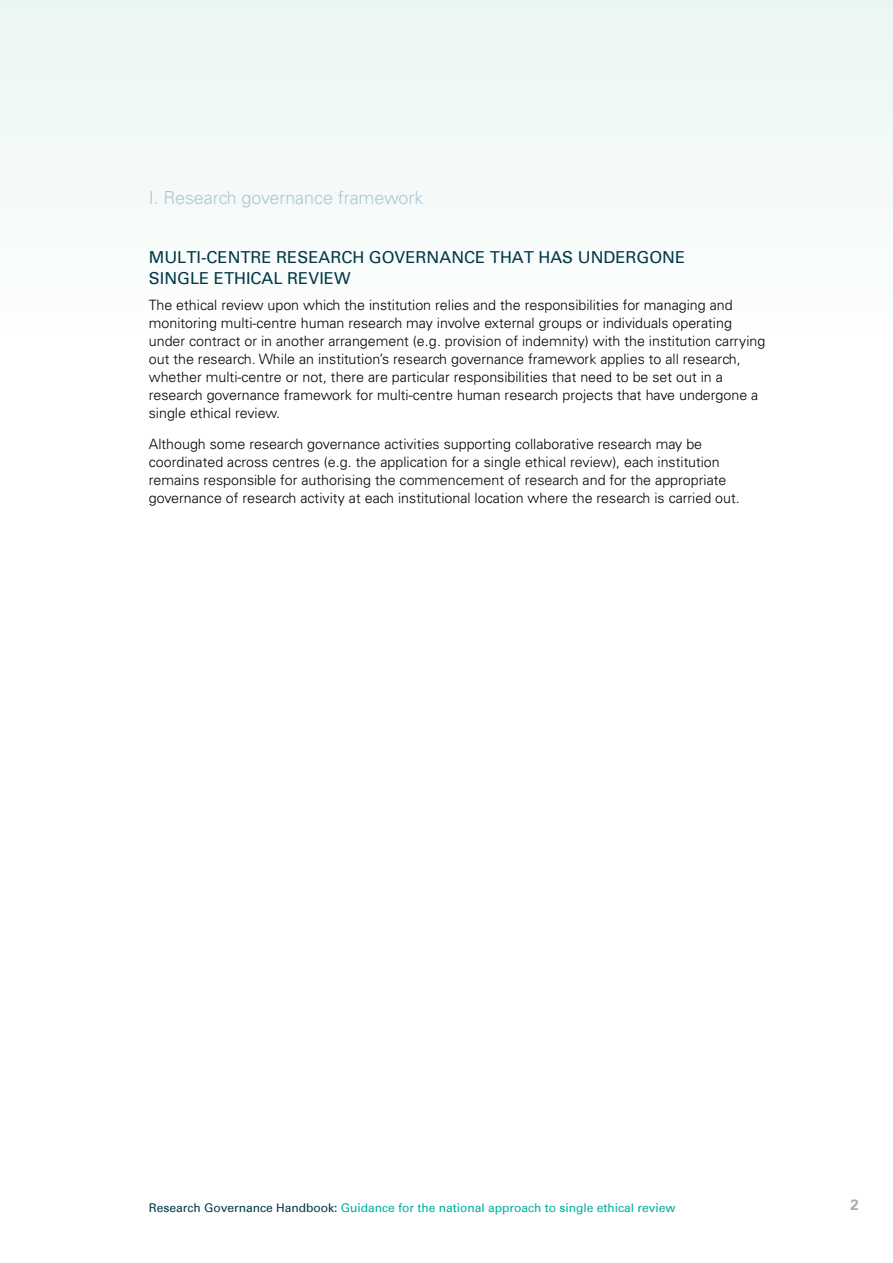
<style>
.page{position:relative;width:893px;height:1263px;background:#fff}
.page>*{position:absolute;margin:0;border:0;box-sizing:border-box;transform-origin:0 0}
.t1{font:300 18px "Univers LT Std";letter-spacing:-.005em;color:#abc8d1}
.t2{font:16.5px/21px "Univers";color:#003846}
.t3{font:700 15px "Univers LT Std";color:#aaacaf}
.t4{font:300 14.25px/18px "Univers LT Std";color:#000}
.t5{font:12px "Univers";color:#00ae9e}
.s1{color:#003846}
</style>
<div class="page">
<div style="left:0;top:0;width:893px;height:340px;background:#f3f9f9"></div>
<p class="t1" style="left:149px;top:187px;width:276px">I. Research governance framework</p>
<p class="t2" style="left:149px;top:247px;width:538px">Multi-centre resear ch g overnance that has underg one single ethical review</p>
<p class="t4" style="left:149px;top:296px;width:618px">The ethical review upon which the institution relies and the responsibilities for managing and monitoring multi-centre human research may involve external groups or individuals operating under contract or in another arrangement (e.g. provision of indemnity) with the institution carrying out the research. While an institution’s research governance framework applies to all research, whether multi-centre or not, there are particular responsibilities that need to be set out in a research governance framework for multi-centre human research projects that have undergone a single ethical review.</p>
<p class="t4" style="left:149px;top:435px;width:592px">Although some research governance activities supporting collaborative research may be coordinated across centres (e.g. the application for a single ethical review), each institution remains responsible for authorising the commencement of research and for the appropriate governance of research activity at each institutional location where the research is carried out.</p>
<p class="t5" style="left:149px;top:1200px;width:528px"><span class="s1">Research Governance Handbook:</span> Guidance for the national approach to single ethical review</p>
<p class="t3" style="left:850px;top:1196px;width:10px">2</p>
</div>
